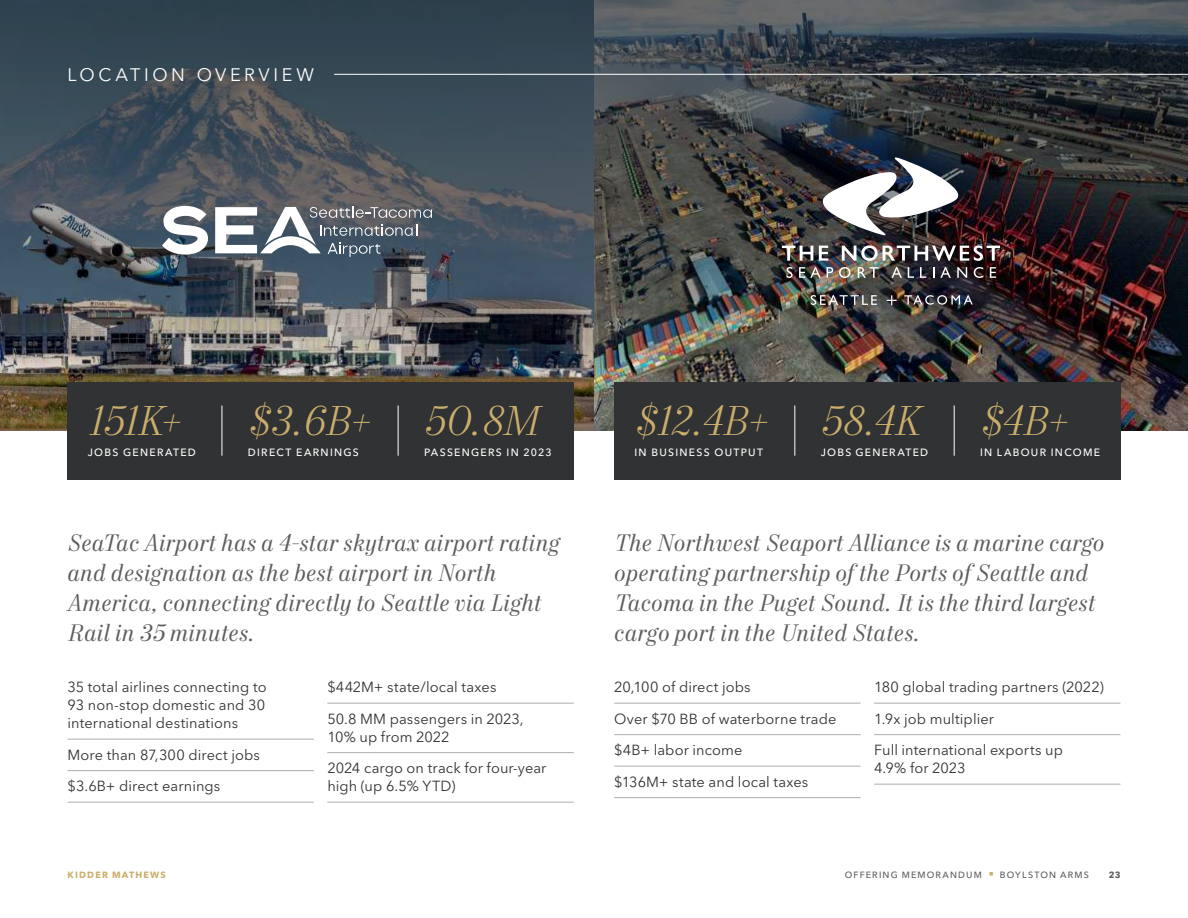
<style>
.page{position:relative;width:1188px;height:918px;background:#fff}
.page>*{position:absolute;margin:0;border:0;box-sizing:border-box;transform-origin:0 0}
.Stat_Italic_-_Gold_2023{font:italic 300 42px "Mort Modern 07";letter-spacing:-.005em;color:#cbae6b}
.Callout_Text_-_Italics_-_Ash_2023{font:italic 24px/30px "Mort Modern 08";letter-spacing:.005em;color:#5e5d5d}
.Section_Identifier_-_White_2023{font:18px "Avenir Next LT Pro";letter-spacing:.2em;color:#fff}
.Factoids_-_Sterling_Line_2023{font:14.55px/18px "Avenir Next LT Pro";letter-spacing:.005em;color:#313234}
.Stat_Label_-_White_2023{font:500 10.5px "Avenir Next LT Pro";letter-spacing:.125em;color:#fff}
.t1{font:500 9px "Avenir Next LT Pro";letter-spacing:.13em;color:#5e5d5d}
.t2{font:700 9px "Avenir Next LT Pro";letter-spacing:.13em;color:#cbae6b}
.t3{font:700 9px "Avenir Next LT Pro";color:#5e5d5d}
.s1{color:#cbae6b}
</style>
<div class="page">
<img style="left:0;top:0;width:1188px;height:431px">
<hr style="left:614px;top:703px;width:247px;height:1px;background:#afabac">
<hr style="left:614px;top:734px;width:247px;height:1px;background:#afabac">
<hr style="left:614px;top:766px;width:247px;height:1px;background:#afabac">
<hr style="left:614px;top:797px;width:247px;height:1px;background:#afabac">
<hr style="left:874px;top:703px;width:246px;height:1px;background:#afabac">
<hr style="left:874px;top:734px;width:246px;height:1px;background:#afabac">
<hr style="left:874px;top:784px;width:246px;height:1px;background:#afabac">
<hr style="left:68px;top:739px;width:246px;height:1px;background:#afabac">
<hr style="left:68px;top:770px;width:246px;height:1px;background:#afabac">
<hr style="left:68px;top:802px;width:246px;height:1px;background:#afabac">
<hr style="left:327px;top:703px;width:247px;height:1px;background:#afabac">
<hr style="left:327px;top:752px;width:247px;height:1px;background:#afabac">
<hr style="left:327px;top:802px;width:247px;height:1px;background:#afabac">
<svg style="left:162px;top:206px;width:46px;height:49px"></svg>
<svg style="left:215px;top:206px;width:217px;height:51px"></svg>
<svg style="left:787px;top:267px;width:6px;height:11px"></svg>
<svg style="left:799px;top:267px;width:22px;height:11px"></svg>
<svg style="left:827px;top:267px;width:6px;height:11px"></svg>
<svg style="left:839px;top:267px;width:12px;height:11px"></svg>
<svg style="left:858px;top:267px;width:20px;height:11px"></svg>
<svg style="left:891px;top:267px;width:11px;height:11px"></svg>
<svg style="left:908px;top:267px;width:6px;height:11px"></svg>
<svg style="left:920px;top:267px;width:6px;height:11px"></svg>
<svg style="left:933px;top:267px;width:18px;height:11px"></svg>
<svg style="left:957px;top:267px;width:10px;height:11px"></svg>
<svg style="left:974px;top:267px;width:9px;height:11px"></svg>
<svg style="left:990px;top:267px;width:6px;height:11px"></svg>
<svg style="left:782px;top:246px;width:31px;height:15px"></svg>
<svg style="left:819px;top:246px;width:9px;height:15px"></svg>
<img style="left:842px;top:245px;width:158px;height:16px">
<svg style="left:811px;top:295px;width:66px;height:10px"></svg>
<svg style="left:904px;top:295px;width:69px;height:10px"></svg>
<svg style="left:887px;top:295px;width:10px;height:10px"></svg>
<img style="left:822px;top:157px;width:137px;height:79px">
<div style="left:68px;top:382px;width:506px;height:98px;background:#313234"></div>
<hr style="left:222px;top:405px;width:1px;height:51px;background:#fff">
<hr style="left:398px;top:405px;width:1px;height:51px;background:#fff">
<div style="left:614px;top:382px;width:506px;height:98px;background:#313234"></div>
<hr style="left:794px;top:405px;width:1px;height:51px;background:#fff">
<hr style="left:954px;top:405px;width:1px;height:51px;background:#fff">
<hr style="left:334px;top:74px;width:854px;height:1px;background:#fff">
<p class="Section_Identifier_-_White_2023" style="left:68px;top:64px;width:248px">LOCATION OVERVIEW</p>
<p class="Stat_Italic_-_Gold_2023" style="left:88px;top:396px;width:96px">151K+</p>
<p class="Stat_Label_-_White_2023" style="left:88px;top:446px;width:110px">JOBS GENERATED</p>
<p class="Stat_Italic_-_Gold_2023" style="left:248px;top:396px;width:125px">$3.6B+</p>
<p class="Stat_Label_-_White_2023" style="left:248px;top:446px;width:112px">DIRECT EARNINGS</p>
<p class="Stat_Italic_-_Gold_2023" style="left:424px;top:396px;width:117px">50.8M</p>
<p class="Stat_Label_-_White_2023" style="left:424px;top:446px;width:129px">PASSENGERS IN 2023</p>
<p class="Stat_Italic_-_Gold_2023" style="left:634px;top:396px;width:136px">$12.4B+</p>
<p class="Stat_Label_-_White_2023" style="left:634px;top:446px;width:130px">IN BUSINESS OUTPUT</p>
<p class="Stat_Italic_-_Gold_2023" style="left:821px;top:396px;width:102px">58.4K</p>
<p class="Stat_Label_-_White_2023" style="left:821px;top:446px;width:109px">JOBS GENERATED</p>
<p class="Stat_Italic_-_Gold_2023" style="left:980px;top:396px;width:90px">$4B+</p>
<p class="Stat_Label_-_White_2023" style="left:980px;top:446px;width:122px">IN LABOUR INCOME</p>
<p class="Callout_Text_-_Italics_-_Ash_2023" style="left:68px;top:529px;width:494px">SeaTac Airport has a 4-star skytrax airport rating and designation as the best airport in North America, connecting directly to Seattle via Light Rail in 35 minutes.</p>
<p class="Callout_Text_-_Italics_-_Ash_2023" style="left:614px;top:529px;width:492px">The Northwest Seaport Alliance is a marine cargo operating partnership of the Ports of Seattle and Tacoma in the Puget Sound. It is the third largest cargo port in the United States.</p>
<p class="Factoids_-_Sterling_Line_2023" style="left:614px;top:678px;width:138px">20,100 of direct jobs</p>
<p class="Factoids_-_Sterling_Line_2023" style="left:614px;top:710px;width:224px">Over $70 BB of waterborne trade</p>
<p class="Factoids_-_Sterling_Line_2023" style="left:614px;top:741px;width:130px">$4B+ labor income</p>
<p class="Factoids_-_Sterling_Line_2023" style="left:614px;top:773px;width:196px">$136M+ state and local taxes</p>
<p class="Factoids_-_Sterling_Line_2023" style="left:327px;top:678px;width:171px">$442M+ state/local taxes</p>
<p class="Factoids_-_Sterling_Line_2023" style="left:327px;top:710px;width:198px">50.8 MM passengers in 2023,<br>10% up from 2022</p>
<p class="Factoids_-_Sterling_Line_2023" style="left:327px;top:759px;width:221px">2024 cargo on track for four-year high (up 6.5% YTD)</p>
<p class="Factoids_-_Sterling_Line_2023" style="left:68px;top:678px;width:201px;text-align:justify">35 total airlines connecting to 93 non-stop domestic and 30 international destinations</p>
<p class="Factoids_-_Sterling_Line_2023" style="left:68px;top:746px;width:194px">More than 87,300 direct jobs</p>
<p class="Factoids_-_Sterling_Line_2023" style="left:68px;top:777px;width:154px">$3.6B+ direct earnings</p>
<p class="Factoids_-_Sterling_Line_2023" style="left:874px;top:678px;width:231px">180 global trading partners (2022)</p>
<p class="Factoids_-_Sterling_Line_2023" style="left:874px;top:710px;width:121px">1.9x job multiplier</p>
<p class="Factoids_-_Sterling_Line_2023" style="left:874px;top:741px;width:190px">Full international exports up<br>4.9% for 2023</p>
<p class="t2" style="left:68px;top:869px;width:100px">KIDDER MATHEWS</p>
<p class="t1" style="left:845px;top:869px;width:246px">OFFERING MEMORANDUM <span class="s1">■</span> BOYLSTON ARMS</p>
<p class="t3" style="left:1109px;top:869px;width:13px">23</p>
</div>
